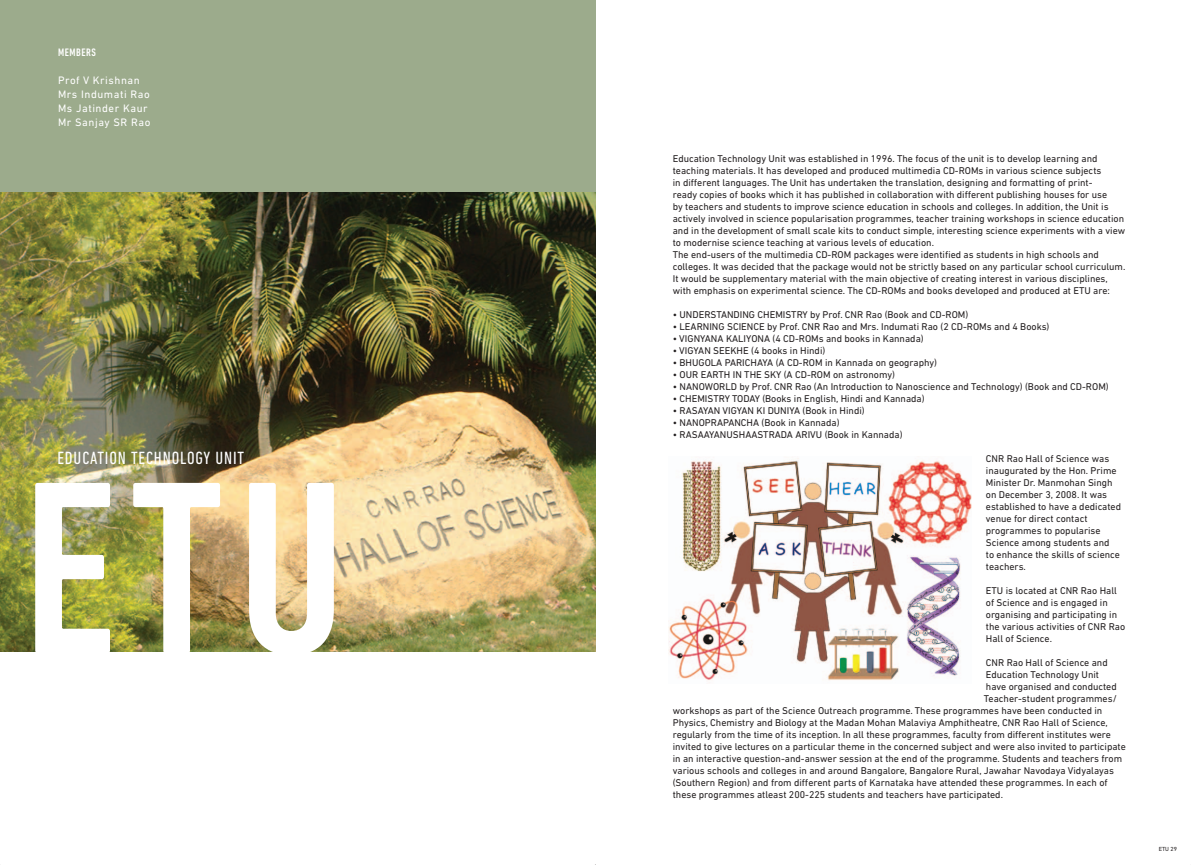
<style>
.page{position:relative;width:1191px;height:865px;background:#fff}
.page>*{position:absolute;margin:0;border:0;box-sizing:border-box;transform-origin:0 0}
.t1{font:500 condensed 250px "DIN Next LT Pro";color:#fff}
.t2{font:condensed 18px "DIN Next LT Pro";letter-spacing:.05em;color:#fff}
.t3{font:11px "DIN Next LT Pro";letter-spacing:.05em;color:#fff}
.t4{font:500 condensed 11px "DIN Next LT Pro";letter-spacing:.05em;color:#fff}
.t5{font:10px/12px "DIN Next LT Pro";color:#231f20}
.t6{font:6px "DIN Next LT Pro";color:#231f20}
</style>
<div class="page">
<div style="left:0;top:0;width:595px;height:483px;background:#9cab8c"></div>
<img style="left:0;top:192px;width:595px;height:459px">
<img style="left:669px;top:458px;width:302px;height:223px">
<p class="t4" style="left:58px;top:46px;width:39px">MEMBERS</p>
<p class="t3" style="left:58px;top:73px;width:83px">Prof V Krishnan</p>
<p class="t3" style="left:58px;top:87px;width:93px">Mrs Indumati Rao</p>
<p class="t3" style="left:58px;top:101px;width:91px">Ms Jatinder Kaur</p>
<p class="t3" style="left:58px;top:115px;width:94px">Mr Sanjay SR Rao</p>
<p class="t2" style="left:57px;top:448px;width:188px">EDUCATION TECHNOLOGY UNIT</p>
<p class="t1" style="left:22px;top:427px;width:326px">ETU</p>
<p class="t5" style="left:673px;top:152px;width:454px">Education Technology Unit was established in 1996. The focus of the unit is to develop learning and teaching materials. It has developed and produced multimedia CD-ROMs in various science subjects<br>in different languages. The Unit has undertaken the translation, designing and formatting of print-<br>ready copies of books which it has published in collaboration with different publishing houses for use<br>by teachers and students to improve science education in schools and colleges. In addition, the Unit is actively involved in science popularisation programmes, teacher training workshops in science education and in the development of small scale kits to conduct simple, interesting science experiments with a view to modernise science teaching at various levels of education.</p>
<p class="t5" style="left:673px;top:248px;width:454px">The end-users of the multimedia CD-ROM packages were identified as students in high schools and colleges. It was decided that the package would not be strictly based on any particular school curriculum.<br>It would be supplementary material with the main objective of creating interest in various disciplines, with emphasis on experimental science. The CD-ROMs and books developed and produced at ETU are:</p>
<p class="t5" style="left:673px;top:308px;width:297px">• UNDERSTANDING CHEMISTRY by Prof. CNR Rao (Book and CD-ROM)</p>
<p class="t5" style="left:673px;top:320px;width:378px">• LEARNING SCIENCE by Prof. CNR Rao and Mrs. Indumati Rao (2 CD-ROMs and 4 Books)</p>
<p class="t5" style="left:673px;top:332px;width:252px">• VIGNYANA KALIYONA (4 CD-ROMs and books in Kannada)</p>
<p class="t5" style="left:673px;top:344px;width:154px">• VIGYAN SEEKHE (4 books in Hindi)</p>
<p class="t5" style="left:673px;top:356px;width:266px">• BHUGOLA PARICHAYA (A CD-ROM in Kannada on geography)</p>
<p class="t5" style="left:673px;top:368px;width:224px">• OUR EARTH IN THE SKY (A CD-ROM on astronomy)</p>
<p class="t5" style="left:673px;top:380px;width:437px">• NANOWORLD by Prof. CNR Rao (An Introduction to Nanoscience and Technology) (Book and CD-ROM)</p>
<p class="t5" style="left:673px;top:392px;width:253px">• CHEMISTRY TODAY (Books in English, Hindi and Kannada)</p>
<p class="t5" style="left:673px;top:404px;width:193px">• RASAYAN VIGYAN KI DUNIYA (Book in Hindi)</p>
<p class="t5" style="left:673px;top:416px;width:168px">• NANOPRAPANCHA (Book in Kannada)</p>
<p class="t5" style="left:673px;top:428px;width:231px">• RASAAYANUSHAASTRADA ARIVU (Book in Kannada)</p>
<p class="t5" style="left:986px;top:452px;width:137px">CNR Rao Hall of Science was inaugurated by the Hon. Prime<br>Minister Dr. Manmohan Singh on December 3, 2008. It was established to have a dedicated venue for direct contact programmes to popularise<br>Science among students and<br>to enhance the skills of science teachers.</p>
<p class="t5" style="left:986px;top:584px;width:141px">ETU is located at CNR Rao Hall of Science and is engaged in organising and participating in the various activities of CNR Rao<br>Hall of Science.</p>
<p class="t5" style="left:986px;top:656px;width:123px">CNR Rao Hall of Science and</p>
<p class="t5" style="left:986px;top:668px;width:115px">Education Technology Unit</p>
<p class="t5" style="left:986px;top:680px;width:132px">have organised and conducted</p>
<p class="t5" style="left:984px;top:692px;width:134px">Teacher-student programmes/</p>
<p class="t5" style="left:673px;top:704px;width:431px">workshops as part of the Science Outreach programme. These programmes have been conducted in</p>
<p class="t5" style="left:673px;top:716px;width:437px">Physics, Chemistry and Biology at the Madan Mohan Malaviya Amphitheatre, CNR Rao Hall of Science,</p>
<p class="t5" style="left:673px;top:728px;width:440px">regularly from the time of its inception. In all these programmes, faculty from different institutes were</p>
<p class="t5" style="left:673px;top:740px;width:454px">invited to give lectures on a particular theme in the concerned subject and were also invited to participate</p>
<p class="t5" style="left:673px;top:752px;width:451px">in an interactive question-and-answer session at the end of the programme. Students and teachers from</p>
<p class="t5" style="left:673px;top:764px;width:443px">various schools and colleges in and around Bangalore, Bangalore Rural, Jawahar Navodaya Vidyalayas</p>
<p class="t5" style="left:673px;top:776px;width:436px">(Southern Region) and from different parts of Karnataka have attended these programmes. In each of</p>
<p class="t5" style="left:673px;top:788px;width:332px">these programmes atleast 200-225 students and teachers have participated.</p>
<p class="t6" style="left:1158px;top:845px;width:20px">ETU 29</p>
</div>
